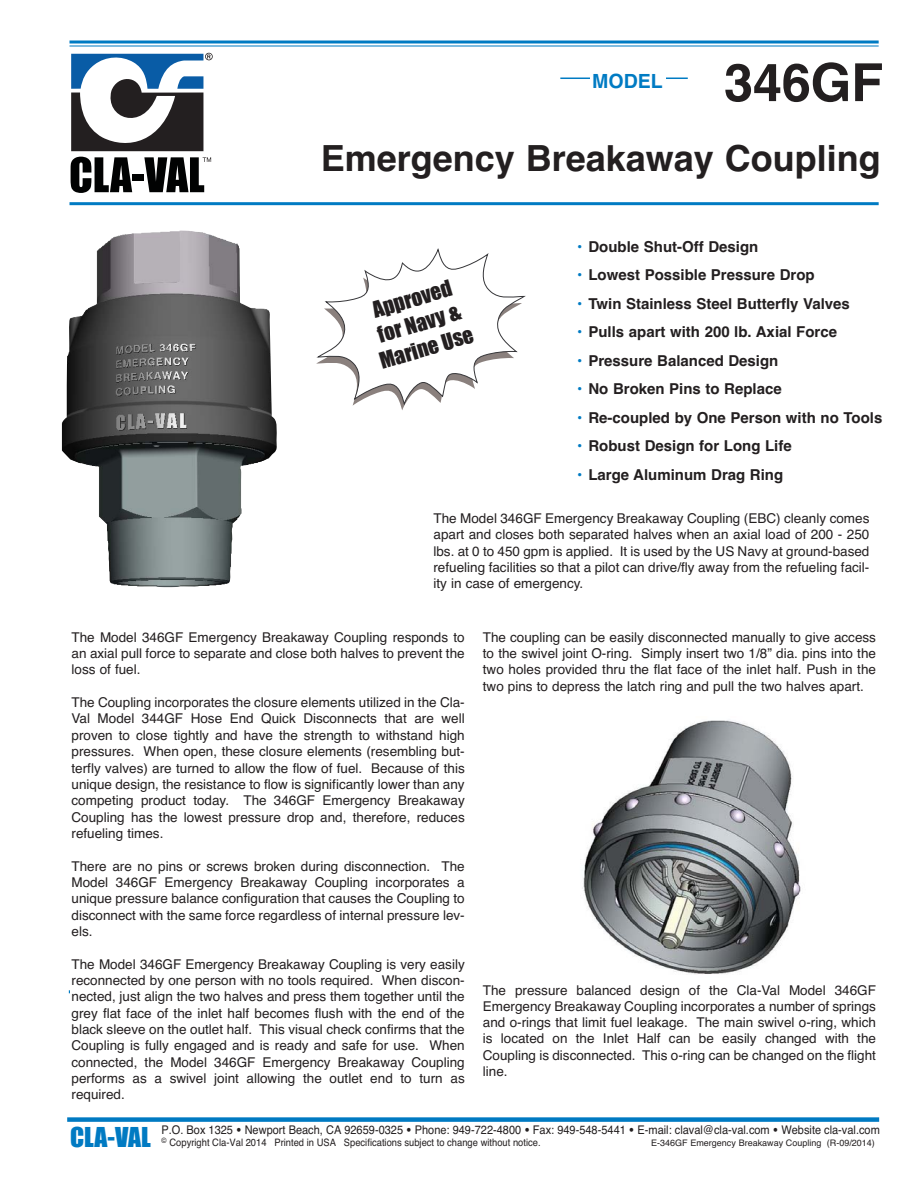
<style>
.page{position:relative;width:918px;height:1188px;background:#fff}
.page>*{position:absolute;margin:0;border:0;box-sizing:border-box;transform-origin:0 0}
.t1{font:700 52.5px "Helvetica";letter-spacing:-.005em;color:#231f20}
.t2{font:700 36px "Helvetica";color:#231f20}
.t3{font:25.35px "Impact";color:#007ac2}
.t4{font:21px/25.2px "Impact";color:#231f20;text-align:center}
.t5{font:700 19.5px "Helvetica";color:#007bc3}
.t6{font:700 15px "Helvetica";color:#231f20}
.t7{font:13.5px/16.4px "Helvetica";color:#231f20;text-align:justify}
.t8{font:12px "Helvetica";color:#231f20;scale:.92 1}
.t9{font:10.2px "Helvetica";color:#231f20;scale:.92 1}
.t10{font:9px "Helvetica";color:#231f20}
.t11{font:7.5px "Arial";color:#231f20;scale:.92 1}
.s1{color:#007bc3}
.s2{font-family:"Arial";font-weight:900}
</style>
<div class="page">
<svg style="left:71px;top:157px;width:61px;height:36px"></svg>
<div style="left:133px;top:175px;width:11px;height:6px;background:#010202"></div>
<svg style="left:71px;top:53px;width:142px;height:98px"></svg>
<svg style="left:144px;top:157px;width:67px;height:35px"></svg>
<hr style="left:560px;top:78px;width:128px;height:1px;background:#007bc3">
<svg style="left:70px;top:40px;width:809px;height:4px"></svg>
<hr style="left:70px;top:46px;width:809px;height:1px;background:#007bc3">
<hr style="left:70px;top:202px;width:809px;height:3px;background:#007bc3">
<div style="left:590px;top:69px;width:75px;height:27px;background:#fff"></div>
<img style="left:62px;top:236px;width:215px;height:352px">
<svg style="left:67px;top:1118px;width:812px;height:4px;fill:#007ac2"></svg>
<img style="left:582px;top:720px;width:219px;height:254px">
<svg style="left:316px;top:248px;width:210px;height:162px"></svg>
<h3 class="t5" style="left:592px;top:74px;width:72px">MODEL</h3>
<h1 class="t1" style="left:724px;top:63px;width:161px">346GF</h1>
<h2 class="t2" style="left:321px;top:145px;width:562px">Emergency Breakaway Coupling</h2>
<h3 class="t4" style="left:363px;top:301px;width:98px;rotate:-16deg">Approved for Navy &amp;<br>Marine Use</h3>
<p class="t6" style="left:577px;top:241px;width:183px"><span class="s1">•</span> Double Shut-Off Design</p>
<p class="t6" style="left:577px;top:269px;width:239px"><span class="s1">•</span> Lowest Possible Pressure Drop</p>
<p class="t6" style="left:577px;top:298px;width:274px"><span class="s1">•</span> Twin Stainless Steel Butterfly Valves</p>
<p class="t6" style="left:577px;top:326px;width:261px"><span class="s1">•</span> Pulls apart with 200 lb. Axial Force</p>
<p class="t6" style="left:577px;top:355px;width:203px"><span class="s1">•</span> Pressure Balanced Design</p>
<p class="t6" style="left:577px;top:383px;width:206px"><span class="s1">•</span> No Broken Pins to Replace</p>
<p class="t6" style="left:577px;top:412px;width:307px"><span class="s1">•</span> Re-coupled by One Person with no Tools</p>
<p class="t6" style="left:577px;top:440px;width:216px"><span class="s1">•</span> Robust Design for Long Life</p>
<p class="t6" style="left:577px;top:469px;width:208px"><span class="s1">•</span> Large Aluminum Drag Ring</p>
<p class="t7" style="left:434px;top:511px;width:437px">The Model 346GF Emergency Breakaway Coupling (EBC) cleanly comes apart and closes both separated halves when an axial load of 200 - 250 lbs. at 0 to 450 gpm is applied. It is used by the US Navy at ground-based refueling facilities so that a pilot can drive/fly away from the refueling facil&shy;ity in case of emergency.</p>
<p class="t7" style="left:72px;top:630px;width:395px">The Model 346GF Emergency Breakaway Coupling responds to an axial pull force to separate and close both halves to prevent the loss of fuel.</p>
<p class="t7" style="left:72px;top:696px;width:395px">The Coupling incorporates the closure elements utilized in the Cla-Val Model 344GF Hose End Quick Disconnects that are well proven to close tightly and have the strength to withstand high pressures. When open, these closure elements (resembling but&shy;terfly valves) are turned to allow the flow of fuel. Because of this unique design, the resistance to flow is significantly lower than any competing product today. The 346GF Emergency Breakaway Coupling has the lowest pressure drop and, therefore, reduces refueling times.</p>
<p class="t7" style="left:72px;top:859px;width:395px">There are no pins or screws broken during disconnection. The Model 346GF Emergency Breakaway Coupling incorporates a unique pressure balance configuration that causes the Coupling to disconnect with the same force regardless of internal pressure lev&shy;els.</p>
<p class="t7" style="left:72px;top:957px;width:395px">The Model 346GF Emergency Breakaway Coupling is very easily reconnected by one person with no tools required. When discon&shy;nected, just align the two halves and press them together until the grey flat face of the inlet half becomes flush with the end of the black sleeve on the outlet half. This visual check confirms that the Coupling is fully engaged and is ready and safe for use. When connected, the Model 346GF Emergency Breakaway Coupling performs as a swivel joint allowing the outlet end to turn as required.</p>
<p class="t7" style="left:483px;top:630px;width:395px">The coupling can be easily disconnected manually to give access to the swivel joint O-ring. Simply insert two 1/8” dia. pins into the two holes provided thru the flat face of the inlet half. Push in the two pins to depress the latch ring and pull the two halves apart.</p>
<p class="t7" style="left:483px;top:983px;width:395px">The pressure balanced design of the Cla-Val Model 346GF Emergency Breakaway Coupling incorporates a number of springs and o-rings that limit fuel leakage. The main swivel o-ring, which is located on the Inlet Half can be easily changed with the Coupling is disconnected. This o-ring can be changed on the flight line.</p>
<h3 class="t3" style="left:70px;top:1123px;width:82px">CLA-VAL</h3>
<p class="t8" style="left:161px;top:1126px;width:782px">P.O. Box 1325 <span class="s2">•</span> Newport Beach, CA 92659-0325 <span class="s2">•</span> Phone: 949-722-4800 <span class="s2">•</span> Fax: 949-548-5441 <span class="s2">•</span> E-mail: claval@cla-val.com <span class="s2">•</span> Website cla-val.com</p>
<p class="t11" style="left:161px;top:1136px;width:7px">©</p>
<p class="t10" style="left:651px;top:1140px;width:225px">E-346GF Emergency Breakaway Coupling (R-09/2014)</p>
<p class="t9" style="left:169px;top:1139px;width:405px">Copyright Cla-Val 2014 Printed in USA Specifications subject to change without notice.</p>
</div>
